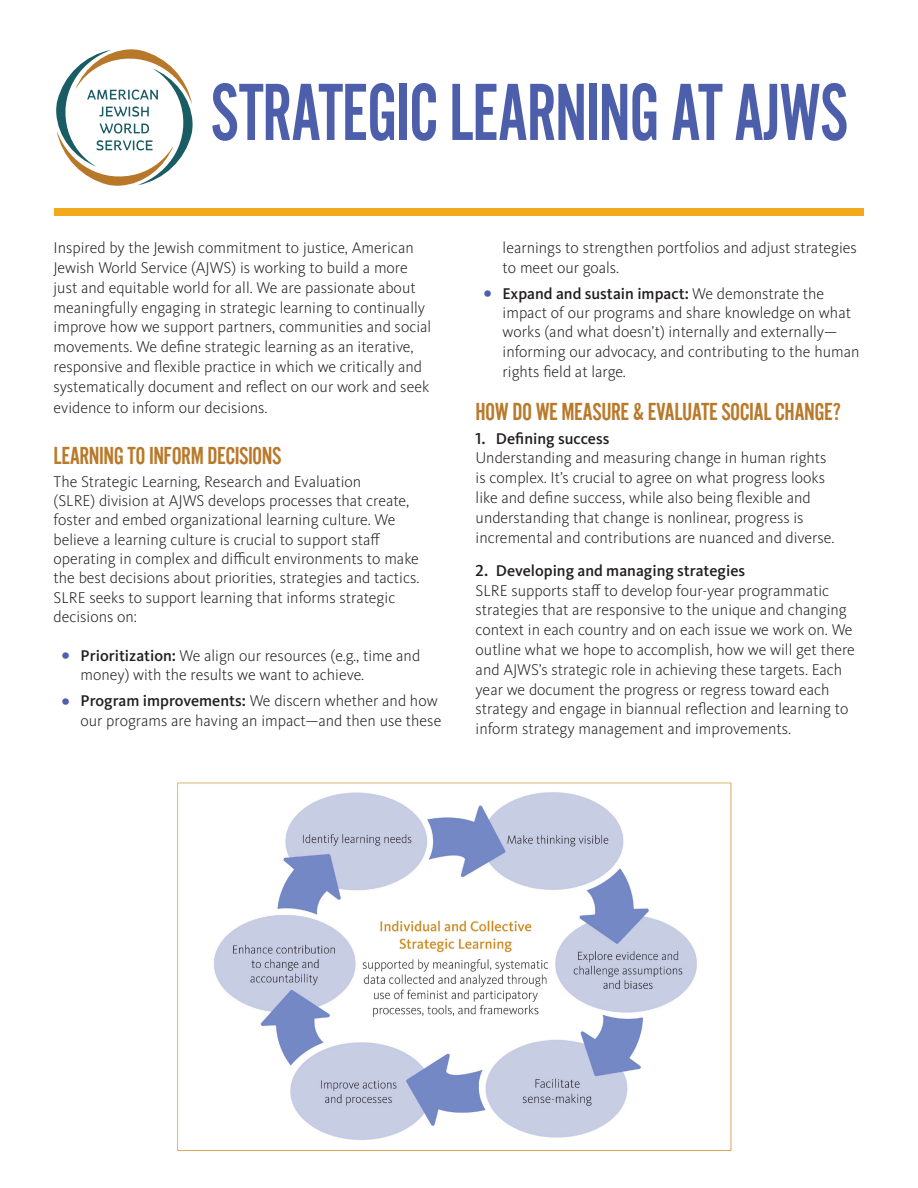
<style>
.page{position:relative;width:918px;height:1188px;background:#fff}
.page>*{position:absolute;margin:0;border:0;box-sizing:border-box;transform-origin:0 0}
.t1{font:84.15px "Alternate Gothic Com No 2";letter-spacing:-.02em;color:#4d5fab;scale:.91 1}
.t2{font:25.5px "Alternate Gothic Com No 2";letter-spacing:-.02em;color:#b8792a}
.t3{font:300 16.2px/19.8px "Kievit Pro";color:#231f20}
.t4{font:500 16.2px "Kievit Pro";color:#231f20}
.s1{font-size:33px;color:#4d5fab}
.s2{font-weight:500}
.s3{font-size:16.5px}
</style>
<div class="page">
<img style="left:177px;top:782px;width:555px;height:369px">
<svg style="left:56px;top:49px;width:137px;height:137px"></svg>
<div style="left:54px;top:208px;width:810px;height:8px;background:#f2aa1c"></div>
<p class="t1" style="left:211px;top:69px;width:702px">STRATEGIC LEARNING AT AJWS</p>
<p class="t3" style="left:54px;top:238px;width:379px">Inspired by the Jewish commitment to justice, American Jewish World Service (AJWS) is working to build a more just and equitable world for all. We are passionate about meaningfully engaging in strategic learning to continually improve how we support partners, communities and social movements. We define strategic learning as an iterative, responsive and flexible practice in which we critically and systematically document and reflect on our work and seek evidence to inform our decisions.</p>
<p class="t2" style="left:54px;top:443px;width:229px">LEARNING TO INFORM DECISIONS</p>
<p class="t3" style="left:54px;top:471px;width:309px">The Strategic Learning, Research and Evaluation</p>
<p class="t3" style="left:54px;top:491px;width:368px;line-height:19.4px">(SLRE) division at AJWS develops processes that create, foster and embed organizational learning culture. We believe a learning culture is crucial to support staff operating in complex and difficult environments to make the best decisions about priorities, strategies and tactics.<br>SLRE seeks to support learning that informs strategic decisions on:</p>
<p class="t3" style="left:81px;top:646px;width:341px;line-height:19.4px;text-indent:-20px"><span class="s1">•</span> <span class="s2">Prioritization:</span> We align our resources (e.g., time and money) with the results we want to achieve.</p>
<p class="t3" style="left:60px;top:691px;width:383px;line-height:19.4px;text-align:right"><span class="s1">•</span> <span class="s2">Program improvements:</span> We discern whether and how our programs are having an impact—and then use these</p>
<p class="t3" style="left:503px;top:238px;width:356px;line-height:19.4px">learnings to strengthen portfolios and adjust strategies to meet our goals.</p>
<p class="t3" style="left:503px;top:283px;width:358px;text-indent:-20px"><span class="s1">•</span> <span class="s2">Expand and sustain impact:</span> We demonstrate the impact of our programs and share knowledge on what works (and what doesn’t) internally and externally— informing our advocacy, and contributing to the human rights field at large.</p>
<p class="t2" style="left:476px;top:399px;width:367px">HOW DO WE MEASURE &amp; EVALUATE SOCIAL CHANGE?</p>
<p class="t4" style="left:476px;top:428px;width:135px"><span class="s3">1.</span> Defining success</p>
<p class="t3" style="left:476px;top:448px;width:360px">Understanding and measuring change in human rights is complex. It’s crucial to agree on what progress looks like and define success, while also being flexible and understanding that change is nonlinear, progress is incremental and contributions are nuanced and diverse.</p>
<p class="t4" style="left:476px;top:561px;width:271px"><span class="s3">2.</span> Developing and managing strategies</p>
<p class="t3" style="left:476px;top:580px;width:381px">SLRE supports staff to develop four-year programmatic strategies that are responsive to the unique and changing context in each country and on each issue we work on. We outline what we hope to accomplish, how we will get there and AJWS’s strategic role in achieving these targets. Each year we document the progress or regress toward each strategy and engage in biannual reflection and learning to inform strategy management and improvements.</p>
</div>
